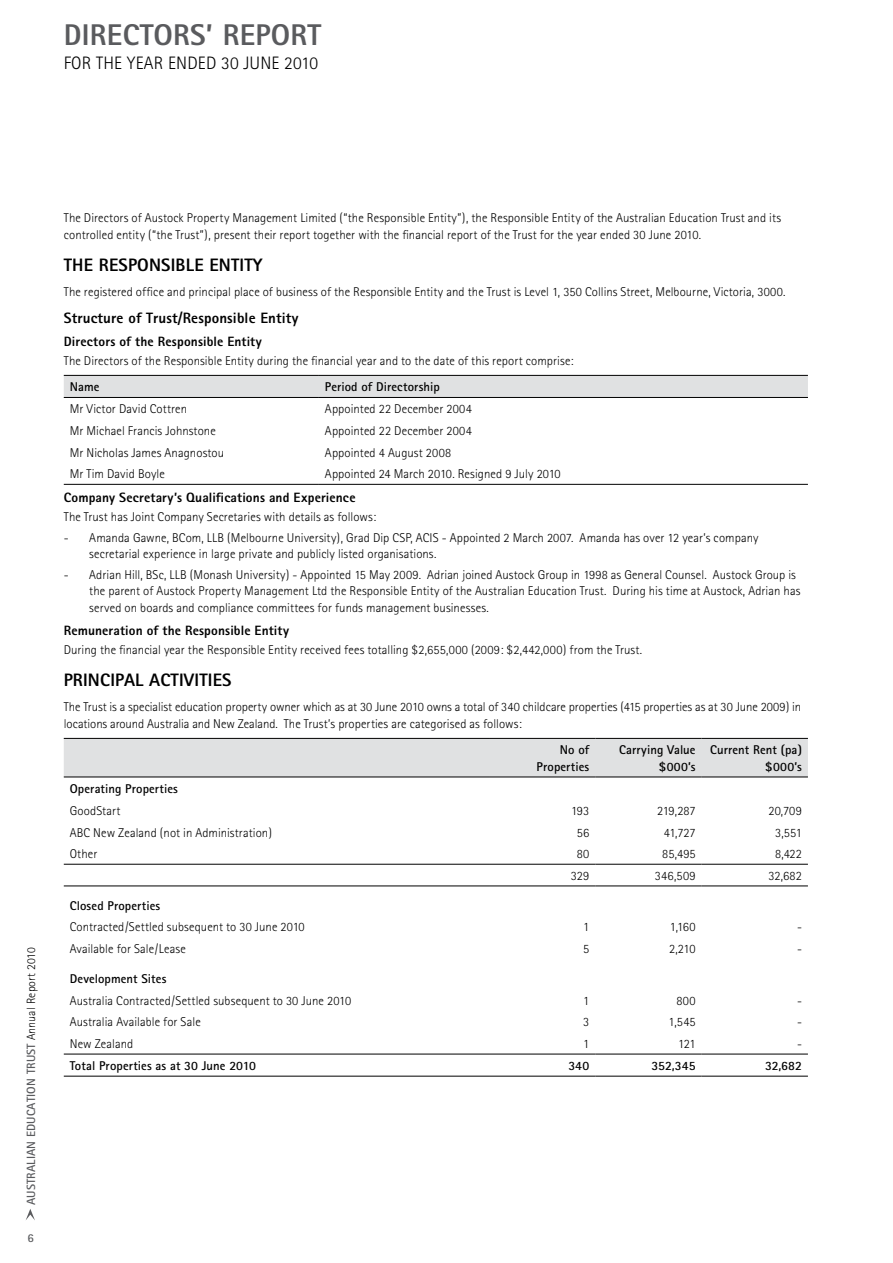
<style>
.page{position:relative;width:893px;height:1263px;background:#fff}
.page>*{position:absolute;margin:0;border:0;box-sizing:border-box;transform-origin:0 0}
.t1{font:800 30px "Rotis Sans Serif";letter-spacing:.01em;color:#5a5b5e}
.t2{font:800 18px "Rotis Sans Serif";letter-spacing:.01em;color:#000}
.t3{font:300 18px "Rotis Sans Serif";letter-spacing:.01em;color:#000}
.t4{font:800 15px "Rotis Sans Serif";letter-spacing:.01em;color:#000}
.t5{font:800 13.5px "Rotis Sans Serif";letter-spacing:.01em;color:#000}
.t6{font:300 12.75px/16.5px "Rotis Sans Serif";letter-spacing:.005em;color:#000}
.t7{font:700 12.75px/16.5px "Rotis Sans Serif";letter-spacing:.01em;color:#000;text-align:right}
.t8{font:700 12px "Rotis Sans Serif";letter-spacing:.01em;color:#5a5b5e}
.s1{font-weight:300;color:#000}
</style>
<div class="page">
<svg style="left:26px;top:1209px;width:9px;height:11px"></svg>
<div style="left:64px;top:376px;width:744px;height:21px;background:#e0e1e2"></div>
<hr style="left:64px;top:375px;width:255px;height:1px;background:#000">
<hr style="left:319px;top:375px;width:489px;height:1px;background:#000">
<hr style="left:64px;top:397px;width:255px;height:1px;background:#000">
<hr style="left:319px;top:397px;width:489px;height:1px;background:#000">
<hr style="left:64px;top:484px;width:255px;height:1px;background:#000">
<hr style="left:319px;top:484px;width:489px;height:1px;background:#000">
<div style="left:64px;top:739px;width:744px;height:38px;background:#e0e1e2"></div>
<hr style="left:64px;top:738px;width:425px;height:1px;background:#000">
<hr style="left:489px;top:738px;width:106px;height:1px;background:#000">
<hr style="left:595px;top:738px;width:107px;height:1px;background:#000">
<hr style="left:702px;top:738px;width:106px;height:1px;background:#000">
<hr style="left:64px;top:777px;width:425px;height:1px;background:#000">
<hr style="left:489px;top:777px;width:106px;height:1px;background:#000">
<hr style="left:595px;top:777px;width:107px;height:1px;background:#000">
<hr style="left:702px;top:777px;width:106px;height:1px;background:#000">
<hr style="left:64px;top:864px;width:425px;height:1px;background:#000">
<hr style="left:489px;top:864px;width:106px;height:1px;background:#000">
<hr style="left:595px;top:864px;width:107px;height:1px;background:#000">
<hr style="left:702px;top:864px;width:106px;height:1px;background:#000">
<hr style="left:64px;top:885px;width:425px;height:1px;background:#000">
<hr style="left:489px;top:885px;width:106px;height:1px;background:#000">
<hr style="left:595px;top:885px;width:107px;height:1px;background:#000">
<hr style="left:702px;top:885px;width:106px;height:1px;background:#000">
<hr style="left:64px;top:1054px;width:425px;height:1px;background:#000">
<hr style="left:489px;top:1054px;width:106px;height:1px;background:#000">
<hr style="left:595px;top:1054px;width:107px;height:1px;background:#000">
<hr style="left:702px;top:1054px;width:106px;height:1px;background:#000">
<hr style="left:64px;top:1076px;width:425px;height:1px;background:#000">
<hr style="left:489px;top:1076px;width:106px;height:1px;background:#000">
<hr style="left:595px;top:1076px;width:107px;height:1px;background:#000">
<hr style="left:702px;top:1076px;width:106px;height:1px;background:#000">
<h1 class="t1" style="left:64px;top:15px;width:259px">Directors’ Report</h1>
<h2 class="t3" style="left:64px;top:53px;width:256px">FOR THE YEAR ENDED 30 JUNE 2010</h2>
<p class="t8" style="left:23px;top:1205px;width:259px;rotate:-90deg">AUSTRALIAN EDUCATION TRUST <span class="s1">Annual Report 2010</span></p>
<p class="t8" style="left:28px;top:1230px;width:8px">6</p>
<p class="t6" style="left:64px;top:210px;width:719px">The Directors of Austock Property Management Limited (“the Responsible Entity”), the Responsible Entity of the Australian Education Trust and its controlled entity (“the Trust”), present their report together with the financial report of the Trust for the year ended 30 June 2010.</p>
<h2 class="t2" style="left:64px;top:254px;width:76px">THE RESPON</h2>
<h2 class="t2" style="left:161px;top:254px;width:58px">SIBLE ENTIT</h2>
<h2 class="t2" style="left:253px;top:254px;width:11px">Y</h2>
<p class="t6" style="left:64px;top:284px;width:723px">The registered office and principal place of business of the Responsible Entity and the Trust is Level 1, 350 Collins Street, Melbourne, Victoria, 3000.</p>
<p class="t4" style="left:64px;top:308px;width:236px">Structure of Trust/Responsible Entity</p>
<p class="t5" style="left:64px;top:333px;width:200px">Directors of the Responsible Entity</p>
<p class="t6" style="left:64px;top:352px;width:511px">The Directors of the Responsible Entity during the financial year and to the date of this report comprise:</p>
<p class="t7" style="left:70px;top:379px;width:31px">Name</p>
<p class="t7" style="left:325px;top:379px;width:116px">Period of Directorship</p>
<p class="t6" style="left:70px;top:401px;width:119px">Mr Victor David Cottren</p>
<p class="t6" style="left:325px;top:401px;width:148px">Appointed 22 December 2004</p>
<p class="t6" style="left:70px;top:422px;width:148px">Mr Michael Francis Johnstone</p>
<p class="t6" style="left:325px;top:422px;width:148px">Appointed 22 December 2004</p>
<p class="t6" style="left:70px;top:444px;width:156px">Mr Nicholas James Anagnostou</p>
<p class="t6" style="left:325px;top:444px;width:128px">Appointed 4 August 2008</p>
<p class="t6" style="left:70px;top:466px;width:97px">Mr Tim David Boyle</p>
<p class="t6" style="left:325px;top:466px;width:237px">Appointed 24 March 2010. Resigned 9 July 2010</p>
<p class="t5" style="left:64px;top:489px;width:293px">Company Secretary’s Qualifications and Experience</p>
<p class="t6" style="left:64px;top:508px;width:314px">The Trust has Joint Company Secretaries with details as follows:</p>
<p class="t6" style="left:89px;top:529px;width:671px;text-indent:-26px">- Amanda Gawne, BCom, LLB (Melbourne University), Grad Dip CSP, ACIS - Appointed 2 March 2007. Amanda has over 12 year’s company secretarial experience in large private and publicly listed organisations.</p>
<p class="t6" style="left:89px;top:566px;width:713px;text-indent:-26px">- Adrian Hill, BSc, LLB (Monash University) - Appointed 15 May 2009. Adrian joined Austock Group in 1998 as General Counsel. Austock Group is the parent of Austock Property Management Ltd the Responsible Entity of the Australian Education Trust. During his time at Austock, Adrian has served on boards and compliance committees for funds management businesses.</p>
<p class="t5" style="left:64px;top:622px;width:227px">Remuneration of the Responsible Entity</p>
<p class="t6" style="left:64px;top:641px;width:580px">During the financial year the Responsible Entity received fees totalling $2,655,000 (2009: $2,442,000) from the Trust.</p>
<h2 class="t2" style="left:64px;top:669px;width:10px">PRIN</h2>
<h2 class="t2" style="left:100px;top:669px;width:79px">CIPAL ACTIVITIE</h2>
<h2 class="t2" style="left:222px;top:669px;width:11px">S</h2>
<p class="t6" style="left:64px;top:699px;width:739px">The Trust is a specialist education property owner which as at 30 June 2010 owns a total of 340 childcare properties (415 properties as at 30 June 2009) in locations around Australia and New Zealand. The Trust’s properties are categorised as follows:</p>
<p class="t7" style="left:537px;top:742px;width:54px">No of<br>Properties</p>
<p class="t7" style="left:619px;top:742px;width:78px">Carrying Value $000’s</p>
<p class="t7" style="left:710px;top:742px;width:93px">Current Rent (pa) $000’s</p>
<p class="t7" style="left:70px;top:780px;width:110px">Operating Properties</p>
<p class="t6" style="left:70px;top:802px;width:52px">GoodStart</p>
<p class="t6" style="left:571px;top:802px;width:20px">193</p>
<p class="t6" style="left:657px;top:802px;width:40px">219,287</p>
<p class="t6" style="left:768px;top:802px;width:35px">20,709</p>
<p class="t6" style="left:70px;top:824px;width:204px">ABC New Zealand (not in Administration)</p>
<p class="t6" style="left:577px;top:824px;width:14px">56</p>
<p class="t6" style="left:664px;top:824px;width:33px">41,727</p>
<p class="t6" style="left:775px;top:824px;width:28px">3,551</p>
<p class="t6" style="left:70px;top:846px;width:29px">Other</p>
<p class="t6" style="left:577px;top:846px;width:14px">80</p>
<p class="t6" style="left:662px;top:846px;width:35px">85,495</p>
<p class="t6" style="left:775px;top:846px;width:28px">8,422</p>
<p class="t6" style="left:571px;top:867px;width:20px">329</p>
<p class="t6" style="left:655px;top:867px;width:42px">346,509</p>
<p class="t6" style="left:768px;top:867px;width:35px">32,682</p>
<p class="t7" style="left:70px;top:897px;width:92px">Closed Properties</p>
<p class="t6" style="left:70px;top:919px;width:236px">Contracted/Settled subsequent to 30 June 2010</p>
<p class="t6" style="left:583px;top:919px;width:8px">1</p>
<p class="t6" style="left:670px;top:919px;width:27px">1,160</p>
<p class="t6" style="left:797px;top:919px;width:6px">-</p>
<p class="t6" style="left:70px;top:940px;width:118px">Available for Sale/Lease</p>
<p class="t6" style="left:583px;top:940px;width:8px">5</p>
<p class="t6" style="left:669px;top:940px;width:28px">2,210</p>
<p class="t6" style="left:797px;top:940px;width:6px">-</p>
<p class="t7" style="left:70px;top:970px;width:98px">Development Sites</p>
<p class="t6" style="left:70px;top:992px;width:283px">Australia Contracted/Settled subsequent to 30 June 2010</p>
<p class="t6" style="left:583px;top:992px;width:8px">1</p>
<p class="t6" style="left:677px;top:992px;width:21px">800</p>
<p class="t6" style="left:797px;top:992px;width:6px">-</p>
<p class="t6" style="left:70px;top:1014px;width:133px">Australia Available for Sale</p>
<p class="t6" style="left:583px;top:1014px;width:8px">3</p>
<p class="t6" style="left:668px;top:1014px;width:29px">1,545</p>
<p class="t6" style="left:797px;top:1014px;width:6px">-</p>
<p class="t6" style="left:70px;top:1035px;width:65px">New Zealand</p>
<p class="t6" style="left:583px;top:1035px;width:8px">1</p>
<p class="t6" style="left:678px;top:1035px;width:19px">121</p>
<p class="t6" style="left:797px;top:1035px;width:6px">-</p>
<p class="t7" style="left:70px;top:1057px;width:188px">Total Properties as at 30 June 2010</p>
<p class="t7" style="left:568px;top:1057px;width:22px">340</p>
<p class="t7" style="left:651px;top:1057px;width:46px">352,345</p>
<p class="t7" style="left:765px;top:1057px;width:38px">32,682</p>
</div>
